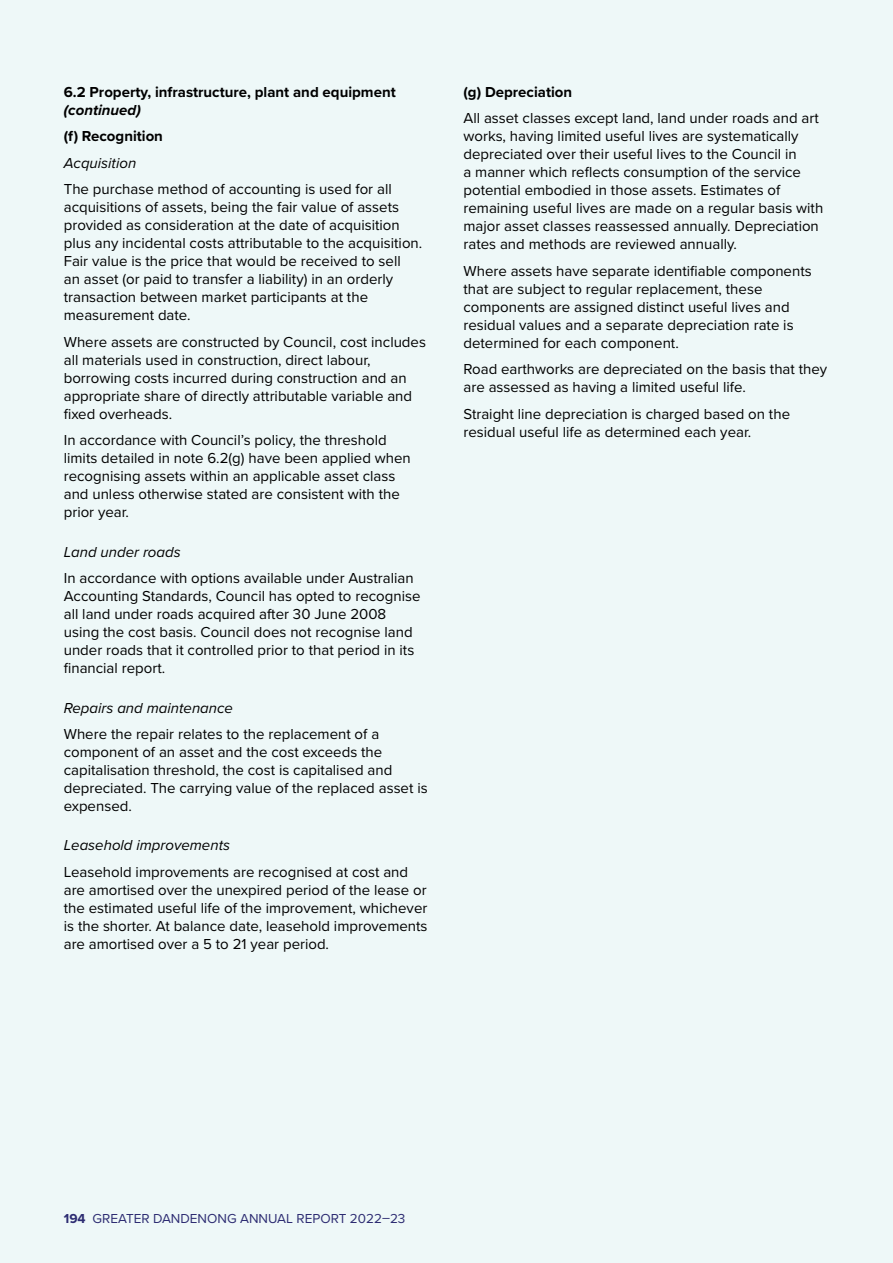
<style>
.page{position:relative;width:893px;height:1263px;background:#eef8f8}
.page>*{position:absolute;margin:0;border:0;box-sizing:border-box;transform-origin:0 0}
.t1{font:15px/18px "Proxima Nova";color:#000}
.t2{font:700 15px "Proxima Nova";color:#000}
.t3{font:italic 15px "Proxima Nova";color:#000}
.t4{font:italic 700 15px "Proxima Nova";color:#000}
.t5{font:13.5px "Proxima Nova";color:#2d2c72}
.s1{font-weight:700}
</style>
<div class="page">
<p class="t2" style="left:64px;top:81px;width:333px">6.2 Property, infrastructure, plant and equipment</p>
<p class="t4" style="left:64px;top:99px;width:79px">(continued)</p>
<p class="t2" style="left:64px;top:125px;width:101px">(f) Recognition</p>
<p class="t3" style="left:64px;top:152px;width:74px">Acquisition</p>
<p class="t1" style="left:64px;top:180px;width:360px">The purchase method of accounting is used for all acquisitions of assets, being the fair value of assets provided as consideration at the date of acquisition plus any incidental costs attributable to the acquisition.<br>Fair value is the price that would be received to sell<br>an asset (or paid to transfer a liability) in an orderly transaction between market participants at the measurement date.</p>
<p class="t1" style="left:64px;top:332px;width:364px">Where assets are constructed by Council, cost includes all materials used in construction, direct labour, borrowing costs incurred during construction and an appropriate share of directly attributable variable and fixed overheads.</p>
<p class="t1" style="left:64px;top:431px;width:349px">In accordance with Council’s policy, the threshold limits detailed in note 6.2(g) have been applied when recognising assets within an applicable asset class and unless otherwise stated are consistent with the prior year.</p>
<p class="t3" style="left:64px;top:540px;width:118px">Land under roads</p>
<p class="t1" style="left:64px;top:569px;width:358px">In accordance with options available under Australian Accounting Standards, Council has opted to recognise all land under roads acquired after 30 June 2008 using the cost basis. Council does not recognise land under roads that it controlled prior to that period in its financial report.</p>
<p class="t3" style="left:64px;top:696px;width:171px">Repairs and maintenance</p>
<p class="t1" style="left:64px;top:724px;width:365px">Where the repair relates to the replacement of a component of an asset and the cost exceeds the capitalisation threshold, the cost is capitalised and depreciated. The carrying value of the replaced asset is expensed.</p>
<p class="t3" style="left:64px;top:834px;width:168px">Leasehold improvements</p>
<p class="t1" style="left:64px;top:862px;width:365px">Leasehold improvements are recognised at cost and are amortised over the unexpired period of the lease or the estimated useful life of the improvement, whichever is the shorter. At balance date, leasehold improvements are amortised over a 5 to 21 year period.</p>
<p class="t2" style="left:463px;top:81px;width:110px">(g) Depreciation</p>
<p class="t1" style="left:463px;top:109px;width:361px">All asset classes except land, land under roads and art works, having limited useful lives are systematically depreciated over their useful lives to the Council in<br>a manner which reflects consumption of the service potential embodied in those assets. Estimates of remaining useful lives are made on a regular basis with major asset classes reassessed annually. Depreciation rates and methods are reviewed annually.</p>
<p class="t1" style="left:463px;top:261px;width:350px">Where assets have separate identifiable components that are subject to regular replacement, these components are assigned distinct useful lives and residual values and a separate depreciation rate is determined for each component.</p>
<p class="t1" style="left:463px;top:360px;width:365px">Road earthworks are depreciated on the basis that they are assessed as having a limited useful life.</p>
<p class="t1" style="left:463px;top:404px;width:328px">Straight line depreciation is charged based on the residual useful life as determined each year.</p>
<p class="t5" style="left:64px;top:1208px;width:343px"><span class="s1">194</span> GREATER DANDENONG ANNUAL REPORT 2022–23</p>
</div>
